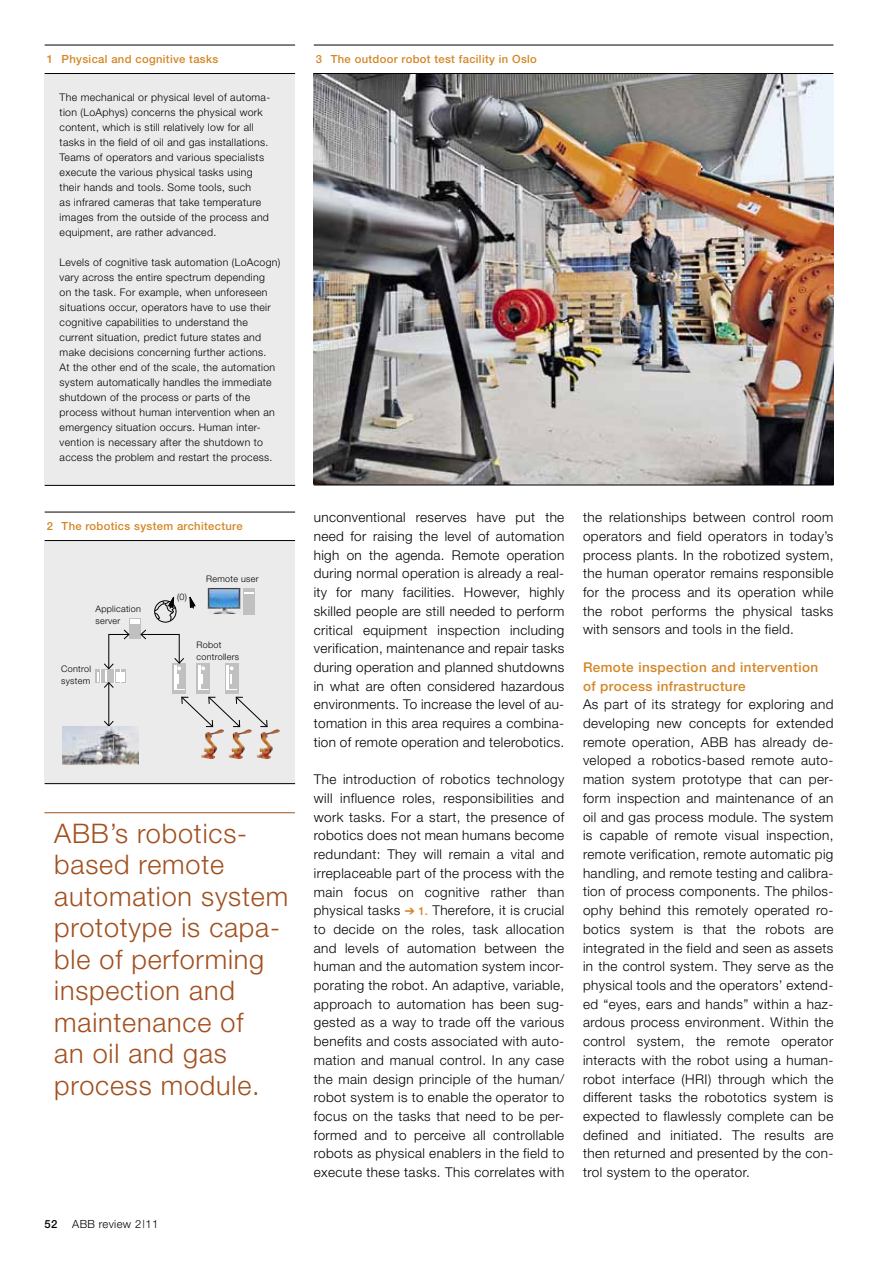
<style>
.page{position:relative;width:893px;height:1263px;background:#fff}
.page>*{position:absolute;margin:0;border:0;box-sizing:border-box;transform-origin:0 0}
.t1{font:300 27px/31.5px "Helvetica Neue";letter-spacing:.03em;color:#a2501f}
.t2{font:300 13.5px/18.8px "Helvetica Neue";letter-spacing:.03em;color:#000;text-align:justify}
.t3{font:500 13.5px/18.8px "Helvetica Neue";letter-spacing:.03em;color:#d48625}
.t4{font:500 11.25px "Helvetica Neue";letter-spacing:.03em;color:#d48625}
.t5{font:300 11.25px "Helvetica Neue";letter-spacing:.03em;color:#000}
.t6{font:500 11.25px "Helvetica Neue";color:#000}
.t7{font:300 10.5px/15px "Helvetica Neue";letter-spacing:.03em;color:#000}
.t8{font:300 9px/12px "Helvetica Neue";letter-spacing:.03em;color:#000}
.s1{color:#d48625}
.s2{font-weight:500;font-size:11.25px;color:#d48625}
</style>
<div class="page">
<img style="left:314px;top:74px;width:519px;height:411px">
<hr style="left:314px;top:73px;width:519px;height:1px;background:#000">
<hr style="left:314px;top:485px;width:519px;height:1px;background:#000">
<hr style="left:314px;top:45px;width:519px;height:1px;background:#000">
<hr style="left:44px;top:812px;width:251px;height:1px;background:#a2501f">
<div style="left:45px;top:74px;width:250px;height:412px;background:#ebebeb"></div>
<hr style="left:45px;top:73px;width:250px;height:1px;background:#000">
<hr style="left:45px;top:485px;width:250px;height:1px;background:#000">
<hr style="left:45px;top:45px;width:250px;height:1px;background:#000">
<div style="left:45px;top:541px;width:250px;height:242px;background:#ebebeb"></div>
<hr style="left:45px;top:540px;width:250px;height:1px;background:#000">
<hr style="left:45px;top:783px;width:250px;height:1px;background:#000">
<hr style="left:45px;top:512px;width:250px;height:1px;background:#000">
<div style="left:243px;top:588px;width:12px;height:27px;background:#c0c0c0"></div>
<svg style="left:244px;top:592px;width:10px;height:2px"></svg>
<div style="left:129px;top:618px;width:12px;height:20px;background:#c0c0c0"></div>
<hr style="left:130px;top:619px;width:10px;height:4px;background:#fff">
<img style="left:208px;top:587px;width:33px;height:27px">
<div style="left:173px;top:663px;width:13px;height:31px;background:#c0c0c0"></div>
<div style="left:197px;top:663px;width:13px;height:31px;background:#c0c0c0"></div>
<hr style="left:198px;top:665px;width:3px;height:24px;background:#fff">
<svg style="left:198px;top:666px;width:11px;height:24px"></svg>
<svg style="left:225px;top:663px;width:13px;height:31px"></svg>
<hr style="left:227px;top:665px;width:2px;height:24px;background:#fff">
<svg style="left:227px;top:666px;width:10px;height:24px"></svg>
<div style="left:95px;top:669px;width:31px;height:13px;background:#c0c0c0"></div>
<img style="left:201px;top:729px;width:20px;height:29px">
<img style="left:228px;top:729px;width:21px;height:29px">
<img style="left:256px;top:729px;width:21px;height:29px">
<div style="left:154px;top:600px;width:22px;height:22px;border:1px solid #000;border-radius:50%"></div>
<svg style="left:189px;top:596px;width:7px;height:13px"></svg>
<svg style="left:154px;top:596px;width:22px;height:25px"></svg>
<svg style="left:140px;top:629px;width:45px;height:61px"></svg>
<hr style="left:109px;top:683px;width:1px;height:43px;background:#000">
<svg style="left:97px;top:629px;width:33px;height:59px"></svg>
<svg style="left:104px;top:720px;width:10px;height:6px"></svg>
<svg style="left:181px;top:696px;width:87px;height:31px"></svg>
<img style="left:63px;top:726px;width:76px;height:39px">
<p class="t4" style="left:47px;top:52px;width:173px">1 Physical and cognitive tasks</p>
<p class="t7" style="left:60px;top:89px;width:212px">The mechanical or physical level of automa&shy;tion (LoAphys) concerns the physical work content, which is still relatively low for all tasks in the field of oil and gas installations.<br>Teams of operators and various specialists execute the various physical tasks using their hands and tools. Some tools, such<br>as infrared cameras that take temperature images from the outside of the process and equipment, are rather advanced.</p>
<p class="t7" style="left:60px;top:255px;width:222px">Levels of cognitive task automation (LoAcogn) vary across the entire spectrum depending<br>on the task. For example, when unforeseen situations occur, operators have to use their cognitive capabilities to understand the current situation, predict future states and make decisions concerning further actions.<br>At the other end of the scale, the automation system automatically handles the immediate shutdown of the process or parts of the process without human intervention when an emergency situation occurs. Human inter&shy;vention is necessary after the shutdown to access the problem and restart the process.</p>
<p class="t4" style="left:47px;top:519px;width:197px">2 The robotics system architecture</p>
<p class="t8" style="left:95px;top:603px;width:47px">Application server</p>
<p class="t8" style="left:61px;top:662px;width:31px">Control system</p>
<p class="t8" style="left:177px;top:591px;width:11px">(0)</p>
<p class="t8" style="left:206px;top:572px;width:54px">Remote user</p>
<p class="t8" style="left:197px;top:638px;width:44px">Robot controllers</p>
<h1 class="t1" style="left:54px;top:817px;width:235px">ABB’s robotics&shy;based remote automation system prototype is capa&shy;ble of performing inspection and maintenance of<br>an oil and gas process module.</h1>
<p class="t6" style="left:45px;top:1217px;width:14px">52</p>
<p class="t5" style="left:72px;top:1217px;width:87px">ABB review 2|11</p>
<p class="t4" style="left:316px;top:52px;width:222px">3 The outdoor robot test facility in Oslo</p>
<p class="t2" style="left:314px;top:508px;width:252px">unconventional reserves have put the need for raising the level of automation high on the agenda. Remote operation during normal operation is already a real&shy;ity for many facilities. However, highly skilled people are still needed to perform critical equipment inspection including verification, maintenance and repair tasks during operation and planned shutdowns in what are often considered hazardous environments. To increase the level of au&shy;tomation in this area requires a combina&shy;tion of remote operation and telerobotics.</p>
<p class="t2" style="left:314px;top:770px;width:252px">The introduction of robotics technology will influence roles, responsibilities and work tasks. For a start, the presence of robotics does not mean humans become redundant: They will remain a vital and irreplaceable part of the process with the main focus on cognitive rather than physical tasks <span class="s1">➔</span> <span class="s2">1.</span> Therefore, it is crucial to decide on the roles, task allocation and levels of automation between the human and the automation system incor&shy;porating the robot. An adaptive, variable, approach to automation has been sug&shy;gested as a way to trade off the various benefits and costs associated with auto&shy;mation and manual control. In any case the main design principle of the human/ robot system is to enable the operator to focus on the tasks that need to be per&shy;formed and to perceive all controllable robots as physical enablers in the field to execute these tasks. This correlates with</p>
<p class="t2" style="left:583px;top:508px;width:252px">the relationships between control room operators and field operators in today’s process plants. In the robotized system, the human operator remains responsible for the process and its operation while the robot performs the physical tasks with sensors and tools in the field.</p>
<p class="t3" style="left:583px;top:658px;width:237px">Remote inspection and intervention of process infrastructure</p>
<p class="t2" style="left:583px;top:695px;width:252px">As part of its strategy for exploring and developing new concepts for extended remote operation, ABB has already de&shy;veloped a robotics-based remote auto&shy;mation system prototype that can per&shy;form inspection and maintenance of an oil and gas process module. The system is capable of remote visual inspection, remote verification, remote automatic pig handling, and remote testing and calibra&shy;tion of process components. The philos&shy;ophy behind this remotely operated ro&shy;botics system is that the robots are integrated in the field and seen as assets in the control system. They serve as the physical tools and the operators’ extend&shy;ed “eyes, ears and hands” within a haz&shy;ardous process environment. Within the control system, the remote operator interacts with the robot using a human&shy;robot interface (HRI) through which the different tasks the robototics system is expected to flawlessly complete can be defined and initiated. The results are then returned and presented by the con&shy;trol system to the operator.</p>
</div>
